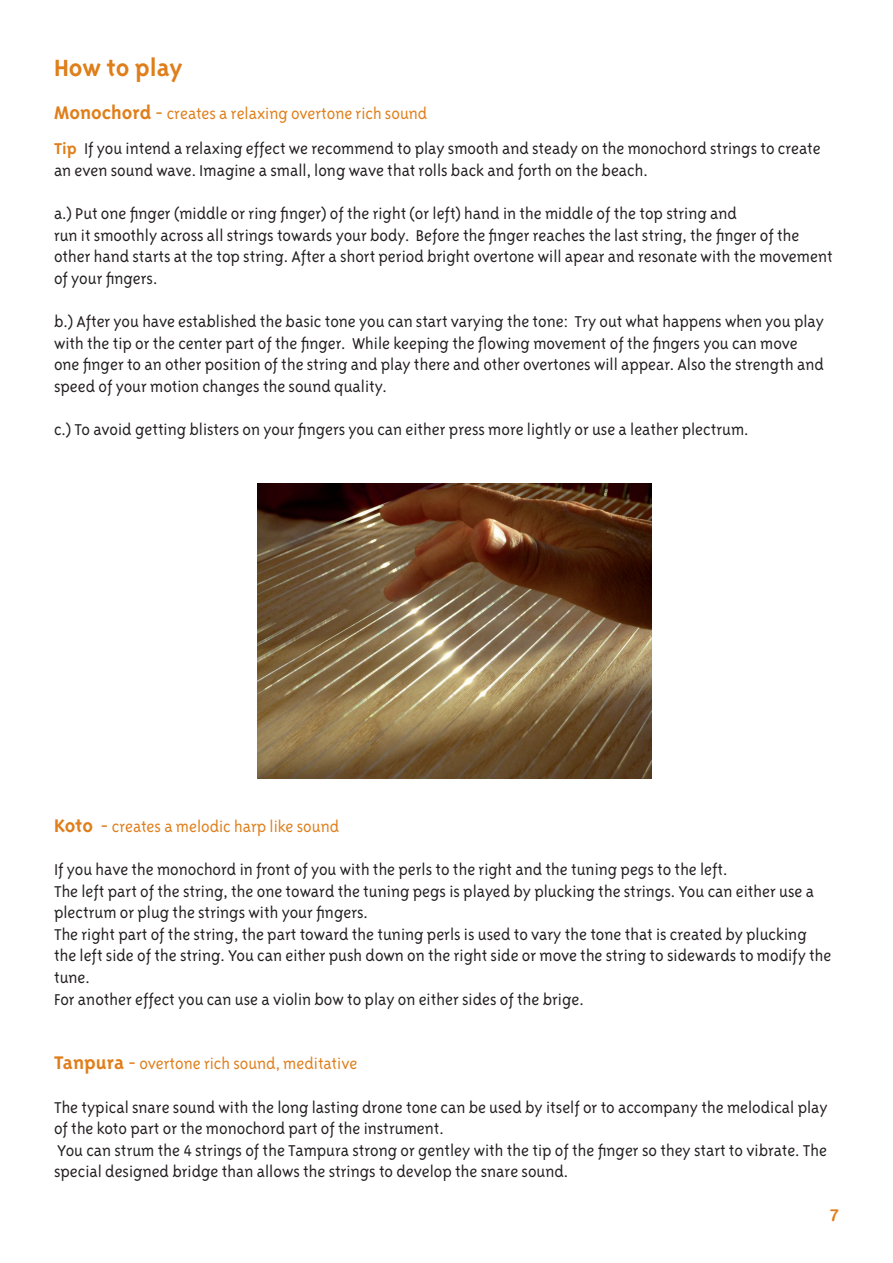
<style>
.page{position:relative;width:893px;height:1263px;background:#fff}
.page>*{position:absolute;margin:0;border:0;box-sizing:border-box;transform-origin:0 0}
.t1{font:27px "Triplex Sans Bold Lin";color:#df7e1a}
.t2{font:18px/21.6px "Triplex Sans Light Lin";color:#231f20}
.t3{font:18px "Triplex Sans Light Lin";color:#df7e1a}
.t4{font:16.5px "Arial Rounded MT Bold";color:#df7e1a}
.s1{font-family:"Triplex Sans Bold Lin";font-size:21px}
.s2{font-size:21px}
.s3{font-family:"Triplex Sans Bold Lin";color:#df7e1a}
</style>
<div class="page">
<img style="left:257px;top:483px;width:395px;height:296px">
<h1 class="t1" style="left:54px;top:52px;width:130px">How to play</h1>
<p class="t3" style="left:54px;top:104px;width:375px"><span class="s1">Monochord</span> <span class="s2">-</span> creates a relaxing overtone rich sound</p>
<h1 class="t1" style="left:54px;top:88px;width:219px">Playing instructions</h1>
<p class="t2" style="left:54px;top:138px;width:768px"><span class="s3">Tip</span> If you intend a relaxing effect we recommend to play smooth and steady on the monochord strings to create an even sound wave. Imagine a small, long wave that rolls back and forth on the beach.</p>
<p class="t2" style="left:54px;top:203px;width:780px">a.) Put one finger (middle or ring finger) of the right (or left) hand in the middle of the top string and<br>run it smoothly across all strings towards your body. Before the finger reaches the last string, the finger of the other hand starts at the top string. After a short period bright overtone will apear and resonate with the movement of your fingers.</p>
<p class="t2" style="left:54px;top:311px;width:771px">b.) After you have established the basic tone you can start varying the tone: Try out what happens when you play with the tip or the center part of the finger. While keeping the flowing movement of the fingers you can move one finger to an other position of the string and play there and other overtones will appear. Also the strength and speed of your motion changes the sound quality.</p>
<p class="t2" style="left:54px;top:419px;width:696px">c.) To avoid getting blisters on your fingers you can either press more lightly or use a leather plectrum.</p>
<p class="t3" style="left:54px;top:816px;width:287px"><span class="s1">Koto</span> <span class="s2">-</span> creates a melodic harp like sound</p>
<p class="t2" style="left:54px;top:858px;width:779px">If you have the monochord in front of you with the perls to the right and the tuning pegs to the left.<br>The left part of the string, the one toward the tuning pegs is played by plucking the strings. You can either use a plectrum or plug the strings with your fingers.<br>The right part of the string, the part toward the tuning perls is used to vary the tone that is created by plucking the left side of the string. You can either push down on the right side or move the string to sidewards to modify the tune.<br>For another effect you can use a violin bow to play on either sides of the brige.</p>
<p class="t3" style="left:54px;top:1054px;width:305px"><span class="s1">Tanpura</span> <span class="s2">-</span> overtone rich sound, meditative</p>
<p class="t2" style="left:54px;top:1096px;width:775px">The typical snare sound with the long lasting drone tone can be used by itself or to accompany the melodical play of the koto part or the monochord part of the instrument.<br>You can strum the 4 strings of the Tampura strong or gentley with the tip of the finger so they start to vibrate. The special designed bridge than allows the strings to develop the snare sound.</p>
<p class="t4" style="left:829px;top:1205px;width:11px">7</p>
</div>
